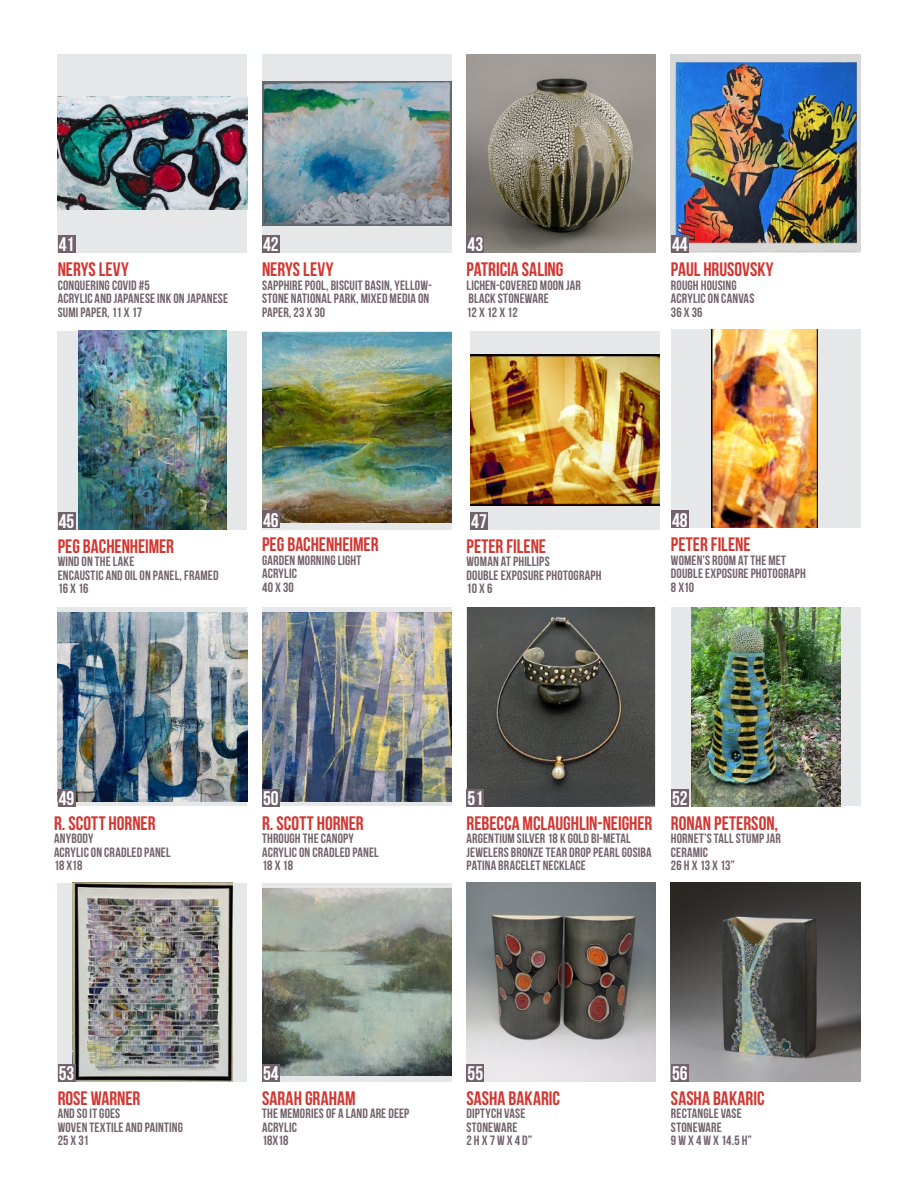
<style>
.page{position:relative;width:918px;height:1188px;background:#fff}
.page>*{position:absolute;margin:0;border:0;box-sizing:border-box;transform-origin:0 0}
.t1{font:700 19.65px "Bebas Neue";color:#fff}
.t2{font:700 19.5px "Bebas Neue";color:#d23631}
.t3{font:700 13.5px/13.5px "Bebas Neue";letter-spacing:.01em;color:#72626b}
</style>
<div class="page">
<img style="left:467px;top:883px;width:189px;height:198px">
<div style="left:58px;top:608px;width:189px;height:198px;background:#e6e7e9"></div>
<img style="left:58px;top:612px;width:189px;height:190px">
<div style="left:262px;top:608px;width:189px;height:198px;background:#e6e7e9"></div>
<img style="left:262px;top:612px;width:189px;height:190px">
<img style="left:468px;top:608px;width:187px;height:198px">
<div style="left:671px;top:608px;width:189px;height:198px;background:#e6e7e9"></div>
<img style="left:691px;top:608px;width:149px;height:198px">
<div style="left:58px;top:883px;width:189px;height:198px;background:#e6e7e9"></div>
<img style="left:72px;top:883px;width:161px;height:198px">
<div style="left:262px;top:883px;width:189px;height:198px;background:#e6e7e9"></div>
<img style="left:262px;top:888px;width:189px;height:188px">
<svg style="left:262px;top:331px;width:189px;height:198px;background:#c7cdcd"></svg>
<img style="left:262px;top:333px;width:189px;height:189px">
<div style="left:58px;top:54px;width:189px;height:199px;background:#e6e7e9"></div>
<img style="left:58px;top:97px;width:189px;height:113px">
<div style="left:58px;top:235px;width:17px;height:18px;background:#72626b"></div>
<div style="left:58px;top:331px;width:189px;height:198px;background:#e6e7e9"></div>
<img style="left:78px;top:331px;width:148px;height:198px">
<div style="left:58px;top:512px;width:17px;height:17px;background:#72626b"></div>
<img style="left:467px;top:54px;width:189px;height:199px">
<div style="left:467px;top:235px;width:17px;height:18px;background:#72626b"></div>
<img style="left:671px;top:54px;width:189px;height:198px">
<div style="left:671px;top:235px;width:18px;height:18px;background:#72626b"></div>
<div style="left:262px;top:511px;width:18px;height:17px;background:#72626b"></div>
<div style="left:671px;top:329px;width:189px;height:199px;background:#e6e7e9"></div>
<img style="left:711px;top:329px;width:106px;height:199px">
<div style="left:671px;top:511px;width:18px;height:17px;background:#72626b"></div>
<div style="left:58px;top:789px;width:17px;height:17px;background:#72626b"></div>
<div style="left:262px;top:789px;width:18px;height:17px;background:#72626b"></div>
<div style="left:467px;top:789px;width:17px;height:17px;background:#72626b"></div>
<div style="left:671px;top:789px;width:18px;height:17px;background:#72626b"></div>
<div style="left:58px;top:1064px;width:17px;height:17px;background:#72626b"></div>
<div style="left:262px;top:1064px;width:18px;height:17px;background:#72626b"></div>
<img style="left:671px;top:883px;width:189px;height:198px">
<div style="left:671px;top:1064px;width:18px;height:17px;background:#72626b"></div>
<div style="left:467px;top:1064px;width:17px;height:17px;background:#72626b"></div>
<div style="left:470px;top:331px;width:190px;height:198px;background:#e6e7e9"></div>
<img style="left:470px;top:354px;width:190px;height:152px">
<div style="left:470px;top:512px;width:18px;height:17px;background:#72626b"></div>
<div style="left:262px;top:54px;width:189px;height:199px;background:#e6e7e9"></div>
<img style="left:262px;top:81px;width:189px;height:144px">
<div style="left:262px;top:235px;width:18px;height:18px;background:#72626b"></div>
<h1 class="t1" style="left:59px;top:234px;width:17px">41</h1>
<h2 class="t2" style="left:58px;top:259px;width:73px">NERYS LEVY</h2>
<p class="t3" style="left:58px;top:278px;width:172px">CONQUERING COVID #5<br>ACRYLIC AND JAPANESE INK ON JAPANESE<br>SUMI PAPER, 11 X 17</p>
<h1 class="t1" style="left:263px;top:234px;width:17px">42</h1>
<h2 class="t2" style="left:262px;top:259px;width:73px">NERYS LEVY</h2>
<p class="t3" style="left:262px;top:278px;width:171px">SAPPHIRE POOL, BISCUIT BASIN, YELLOW-<br>STONE NATIONAL PARK, MIXED MEDIA ON<br>PAPER, 23 X 30</p>
<h1 class="t1" style="left:468px;top:234px;width:17px">43</h1>
<h2 class="t2" style="left:467px;top:259px;width:98px">PATRICIA SALING</h2>
<p class="t3" style="left:467px;top:278px;width:116px">LICHEN-COVERED MOON JAR<br>BLACK STONEWARE<br>12 X 12 X 12</p>
<h1 class="t1" style="left:672px;top:234px;width:17px">44</h1>
<h2 class="t2" style="left:671px;top:259px;width:104px">PAUL HRUSOVSKY</h2>
<p class="t3" style="left:671px;top:278px;width:85px">ROUGH HOUSING<br>ACRYLIC ON CANVAS<br>36 X 36</p>
<h1 class="t1" style="left:59px;top:511px;width:17px">45</h1>
<h2 class="t2" style="left:58px;top:535px;width:118px">PEG BACHENHEIMER</h2>
<p class="t3" style="left:58px;top:555px;width:162px">WIND ON THE LAKE<br>ENCAUSTIC AND OIL ON PANEL, FRAMED<br>16 X 16</p>
<h1 class="t1" style="left:263px;top:509px;width:17px">46</h1>
<h2 class="t2" style="left:262px;top:534px;width:118px">PEG BACHENHEIMER</h2>
<p class="t3" style="left:262px;top:553px;width:101px">GARDEN MORNING LIGHT<br>ACRYLIC<br>40 X 30</p>
<h1 class="t1" style="left:471px;top:511px;width:17px">47</h1>
<h2 class="t2" style="left:467px;top:535px;width:81px">PETER FILENE</h2>
<p class="t3" style="left:467px;top:555px;width:137px">WOMAN AT PHILLIPS<br>DOUBLE EXPOSURE PHOTOGRAPH<br>10 X 6</p>
<h1 class="t1" style="left:672px;top:509px;width:17px">48</h1>
<h2 class="t2" style="left:671px;top:534px;width:81px">PETER FILENE</h2>
<p class="t3" style="left:671px;top:553px;width:137px">WOMEN’S ROOM AT THE MET<br>DOUBLE EXPOSURE PHOTOGRAPH<br>8 X10</p>
<h1 class="t1" style="left:59px;top:787px;width:17px">49</h1>
<h1 class="t1" style="left:263px;top:787px;width:17px">50</h1>
<h1 class="t1" style="left:468px;top:787px;width:17px">51</h1>
<h1 class="t1" style="left:672px;top:787px;width:17px">52</h1>
<h2 class="t2" style="left:54px;top:812px;width:103px">R. SCOTT HORNER</h2>
<p class="t3" style="left:54px;top:831px;width:118px">ANYBODY<br>ACRYLIC ON CRADLED PANEL<br>18 X18</p>
<h2 class="t2" style="left:262px;top:812px;width:103px">R. SCOTT HORNER</h2>
<p class="t3" style="left:262px;top:831px;width:118px">THROUGH THE CANOPY<br>ACRYLIC ON CRADLED PANEL<br>18 X 18</p>
<h2 class="t2" style="left:467px;top:812px;width:187px">REBECCA MCLAUGHLIN-NEIGHER</h2>
<p class="t3" style="left:467px;top:831px;width:187px">ARGENTIUM SILVER 18 K GOLD BI-METAL<br>JEWELERS BRONZE TEAR DROP PEARL GOSIBA<br>PATINA BRACELET NECKLACE</p>
<h2 class="t2" style="left:671px;top:812px;width:109px">RONAN PETERSON,</h2>
<p class="t3" style="left:671px;top:831px;width:112px">HORNET’S TALL STUMP JAR<br>CERAMIC<br>26 H X 13 X 13”</p>
<h1 class="t1" style="left:59px;top:1063px;width:17px">53</h1>
<h1 class="t1" style="left:263px;top:1063px;width:17px">54</h1>
<h1 class="t1" style="left:468px;top:1063px;width:17px">55</h1>
<h1 class="t1" style="left:672px;top:1063px;width:17px">56</h1>
<h2 class="t2" style="left:58px;top:1087px;width:84px">ROSE WARNER</h2>
<p class="t3" style="left:58px;top:1107px;width:127px">AND SO IT GOES<br>WOVEN TEXTILE AND PAINTING<br>25 X 31</p>
<h2 class="t2" style="left:262px;top:1087px;width:95px">SARAH GRAHAM</h2>
<p class="t3" style="left:262px;top:1107px;width:149px">THE MEMORIES OF A LAND ARE DEEP<br>ACRYLIC<br>18X18</p>
<h2 class="t2" style="left:467px;top:1087px;width:95px">SASHA BAKARIC</h2>
<p class="t3" style="left:467px;top:1107px;width:67px">DIPTYCH VASE<br>STONEWARE<br>2 H X 7 W X 4 D”</p>
<h2 class="t2" style="left:671px;top:1087px;width:95px">SASHA BAKARIC</h2>
<p class="t3" style="left:671px;top:1107px;width:83px">RECTANGLE VASE<br>STONEWARE<br>9 W X 4 W X 14.5 H”</p>
</div>
